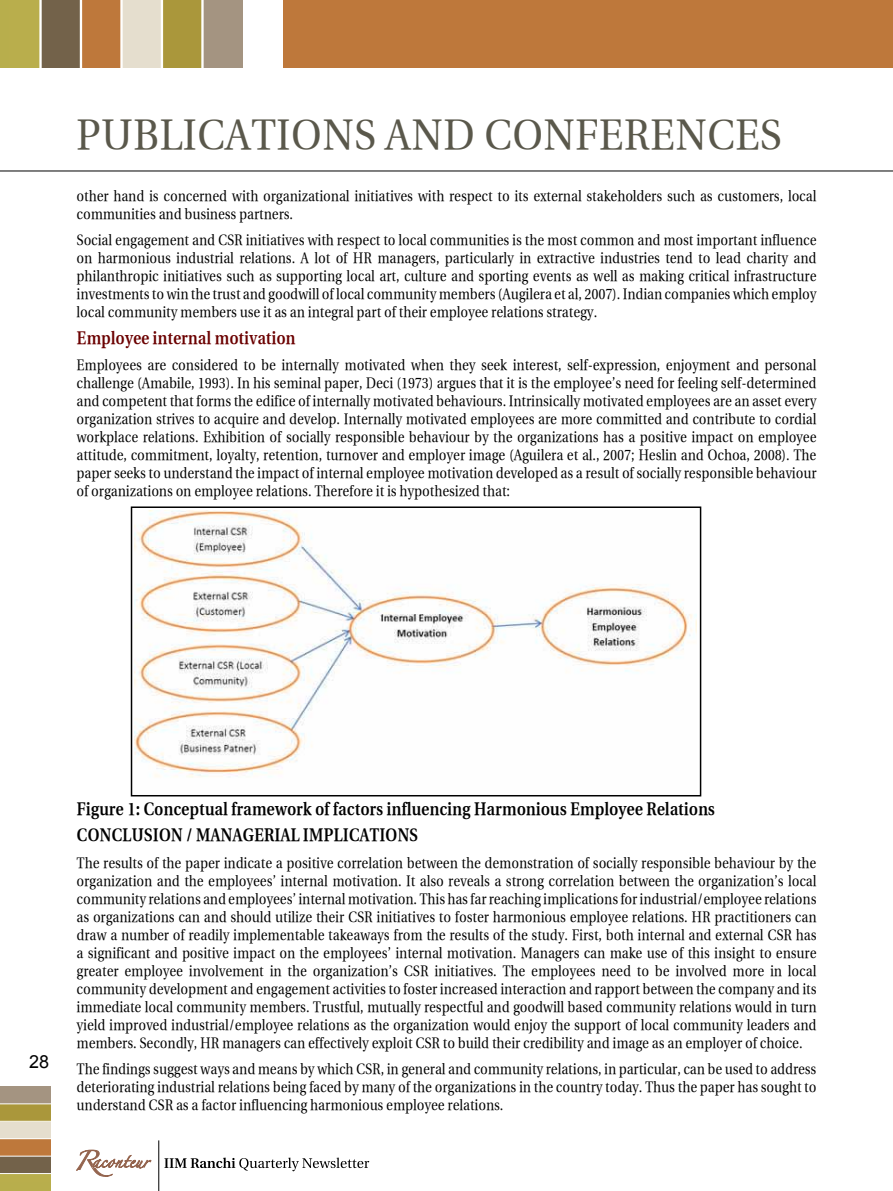
<style>
.page{position:relative;width:893px;height:1191px;background:#fff}
.page>*{position:absolute;margin:0;border:0;box-sizing:border-box;transform-origin:0 0}
.t1{font:42px "Utopia";color:#5a584b}
.t2{font:700 18px/26.5px "Utopia";color:#000;scale:.9 1}
.t3{font:700 18px "Utopia";color:#6b0000;scale:.9 1}
.t4{font:18px "Arial";color:#000}
.t5{font:15px/18px "Utopia";color:#000;text-align:justify;scale:.9 1}
</style>
<div class="page">
<div style="left:283px;top:0;width:610px;height:68px;background:#be783b"></div>
<div style="left:0;top:0;width:41px;height:68px;background:#b9ae4c"></div>
<div style="left:41px;top:0;width:40px;height:68px;background:#73624a"></div>
<div style="left:81px;top:0;width:41px;height:68px;background:#be783b"></div>
<div style="left:122px;top:0;width:40px;height:68px;background:#e5dece"></div>
<div style="left:162px;top:0;width:40px;height:68px;background:#aa973b"></div>
<div style="left:202px;top:0;width:41px;height:68px;background:#a49481"></div>
<hr style="left:39px;top:0;width:3px;height:68px;background:#fffffe">
<hr style="left:80px;top:0;width:2px;height:68px;background:#fffffe">
<hr style="left:120px;top:0;width:3px;height:68px;background:#fffffe">
<hr style="left:161px;top:0;width:2px;height:68px;background:#fffffe">
<hr style="left:201px;top:0;width:3px;height:68px;background:#fffffe">
<hr style="left:0;top:171px;width:893px;height:1px;background:#000">
<img style="left:135px;top:510px;width:561px;height:268px">
<div style="left:131px;top:506px;width:570px;height:290px;border:2px solid #000"></div>
<div style="left:0;top:1173px;width:51px;height:18px;background:#b9ae4c"></div>
<div style="left:0;top:1156px;width:51px;height:17px;background:#73624a"></div>
<div style="left:0;top:1138px;width:51px;height:18px;background:#be783b"></div>
<div style="left:0;top:1121px;width:51px;height:17px;background:#e5dece"></div>
<div style="left:0;top:1103px;width:51px;height:18px;background:#aa973b"></div>
<div style="left:0;top:1086px;width:51px;height:17px;background:#a49481"></div>
<hr style="left:0;top:1172px;width:51px;height:2px;background:#fffffe">
<hr style="left:0;top:1155px;width:51px;height:1px;background:#fffffe">
<hr style="left:0;top:1138px;width:51px;height:1px;background:#fffffe">
<hr style="left:0;top:1120px;width:51px;height:2px;background:#fffffe">
<hr style="left:0;top:1103px;width:51px;height:1px;background:#fffffe">
<svg style="left:164px;top:1157px;width:205px;height:14px"></svg>
<hr style="left:158px;top:1140px;width:1px;height:51px;background:#000">
<svg style="left:76px;top:1149px;width:76px;height:28px"></svg>
<h1 class="t1" style="left:76px;top:111px;width:49px">Publi</h1>
<h1 class="t1" style="left:197px;top:111px;width:55px">cations</h1>
<h1 class="t1" style="left:385px;top:111px;width:31px">and</h1>
<h1 class="t1" style="left:484px;top:111px;width:29px">Conferen</h1>
<h1 class="t1" style="left:707px;top:111px;width:51px">ces</h1>
<p class="t5" style="left:77px;top:187px;width:823px">other hand is concerned with organizational initiatives with respect to its external stakeholders such as customers, local communities and business partners.</p>
<p class="t5" style="left:77px;top:231px;width:824px">Social engagement and CSR initiatives with respect to local communities is the most common and most important influence on harmonious industrial relations. A lot of HR managers, particularly in extractive industries tend to lead charity and philanthropic initiatives such as supporting local art, culture and sporting events as well as making critical infrastructure investments to win the trust and goodwill of local community members (Augilera et al, 2007). Indian companies which employ local community members use it as an integral part of their employee relations strategy.</p>
<p class="t3" style="left:77px;top:328px;width:245px">Employee internal motivation</p>
<p class="t5" style="left:77px;top:356px;width:824px">Employees are considered to be internally motivated when they seek interest, self-expression, enjoyment and personal challenge (Amabile, 1993). In his seminal paper, Deci (1973) argues that it is the employee’s need for feeling self-determined and competent that forms the edifice of internally motivated behaviours. Intrinsically motivated employees are an asset every organization strives to acquire and develop. Internally motivated employees are more committed and contribute to cordial workplace relations. Exhibition of socially responsible behaviour by the organizations has a positive impact on employee attitude, commitment, loyalty, retention, turnover and employer image (Aguilera et al., 2007; Heslin and Ochoa, 2008). The paper seeks to understand the impact of internal employee motivation developed as a result of socially responsible behaviour of organizations on employee relations. Therefore it is hypothesized that:</p>
<p class="t4" style="left:29px;top:1050px;width:22px">28</p>
<p class="t2" style="left:77px;top:795px;width:711px">Figure 1: Conceptual framework of factors influencing Harmonious Employee Relations<br>CONCLUSION</p>
<p class="t2" style="left:186px;top:822px;width:24px">/ MANAGERIAL</p>
<p class="t2" style="left:303px;top:822px;width:97px">IMPLICATIONS</p>
<p class="t5" style="left:77px;top:854px;width:824px">The results of the paper indicate a positive correlation between the demonstration of socially responsible behaviour by the organization and the employees’ internal motivation. It also reveals a strong correlation between the organization’s local community relations and employees’ internal motivation. This has far reaching implications for industrial/employee relations as organizations can and should utilize their CSR initiatives to foster harmonious employee relations. HR practitioners can draw a number of readily implementable takeaways from the results of the study. First, both internal and external CSR has a significant and positive impact on the employees’ internal motivation. Managers can make use of this insight to ensure greater employee involvement in the organization’s CSR initiatives. The employees need to be involved more in local community development and engagement activities to foster increased interaction and rapport between the company and its immediate local community members. Trustful, mutually respectful and goodwill based community relations would in turn yield improved industrial/employee relations as the organization would enjoy the support of local community leaders and members. Secondly, HR managers can effectively exploit CSR to build their credibility and image as an employer of choice.</p>
<p class="t5" style="left:77px;top:1060px;width:824px">The findings suggest ways and means by which CSR, in general and community relations, in particular, can be used to address deteriorating industrial relations being faced by many of the organizations in the country today. Thus the paper has sought to understand CSR as a factor influencing harmonious employee relations.</p>
</div>
